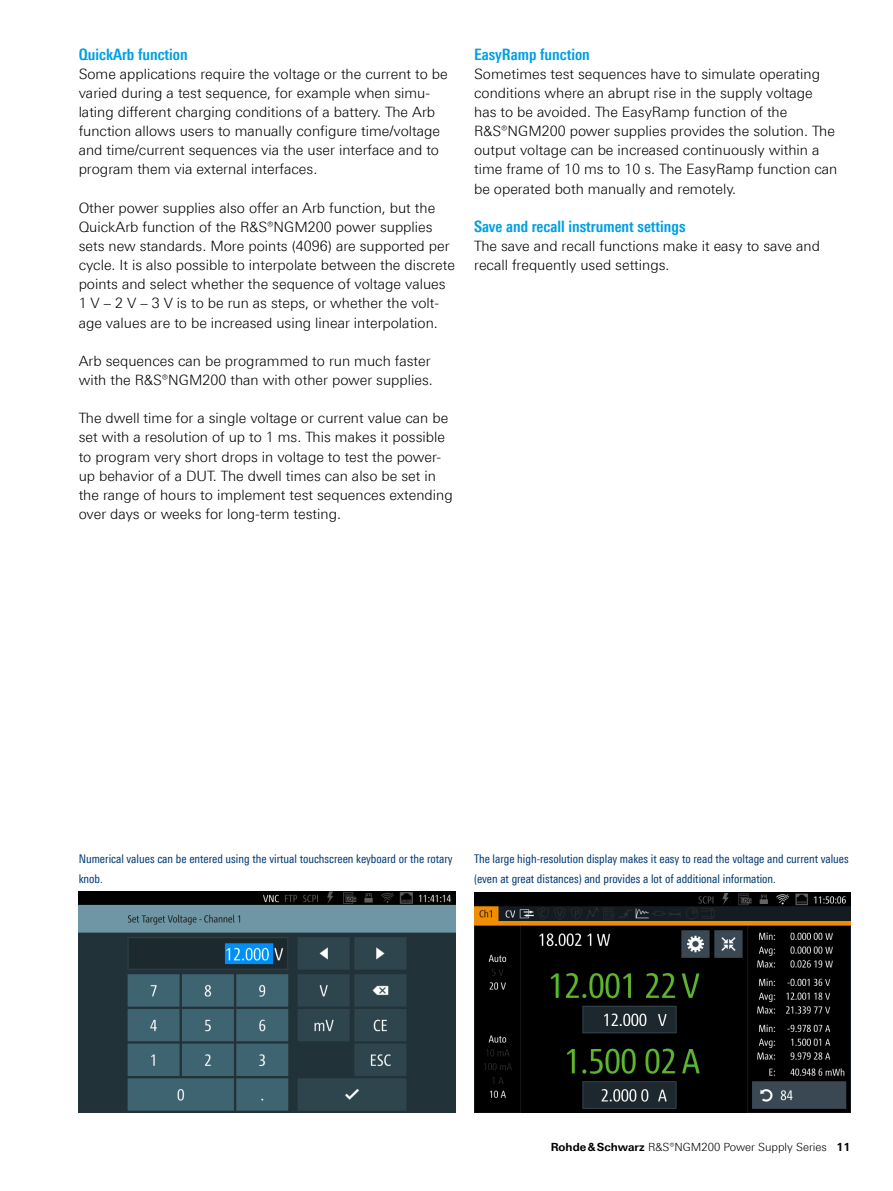
<style>
.page{position:relative;width:893px;height:1191px;background:#fff}
.page>*{position:absolute;margin:0;border:0;box-sizing:border-box;transform-origin:0 0}
.Absatzfett_cyan{font:700 15.75px "Linotype Univers 620 Cn";color:#009ee3}
.Haupttext{font:300 14.25px/19.2px "Linotype Univers 330";color:#000}
.Haupttext_ohne_Absta{font:300 14.25px/19.2px "Linotype Univers 330";color:#000}
.Bildunterschrift{font:12px/19.2px "Linotype Univers 420 Cn";color:#003973}
.t1{font:300 11.25px "Linotype Univers 330";color:#000}
.s1{font-family:"Linotype Univers 630";font-weight:700}
</style>
<div class="page">
<img style="left:474px;top:892px;width:376px;height:220px">
<img style="left:79px;top:892px;width:376px;height:220px">
<p class="Absatzfett_cyan" style="left:79px;top:45px;width:111px">QuickArb function</p>
<p class="Haupttext_ohne_Absta" style="left:79px;top:64px;width:371px">Some applications require the voltage or the current to be varied during a test sequence, for example when simu&shy;lating different charging conditions of a battery. The Arb function allows users to manually configure time/voltage and time/current sequences via the user interface and to program them via external interfaces.</p>
<p class="Haupttext" style="left:79px;top:198px;width:378px">Other power supplies also offer an Arb function, but the QuickArb function of the R&amp;S®NGM200 power supplies sets new standards. More points (4096) are supported per cycle. It is also possible to interpolate between the discrete points and select whether the sequence of voltage values 1 V – 2 V – 3 V is to be run as steps, or whether the volt&shy;age values are to be increased using linear interpolation.</p>
<p class="Haupttext" style="left:79px;top:351px;width:356px">Arb sequences can be programmed to run much faster with the R&amp;S®NGM200 than with other power supplies.</p>
<p class="Haupttext" style="left:79px;top:408px;width:376px">The dwell time for a single voltage or current value can be set with a resolution of up to 1 ms. This makes it possible to program very short drops in voltage to test the power&shy;up behavior of a DUT. The dwell times can also be set in the range of hours to implement test sequences extending over days or weeks for long-term testing.</p>
<p class="Absatzfett_cyan" style="left:474px;top:45px;width:117px">EasyRamp function</p>
<p class="Haupttext_ohne_Absta" style="left:474px;top:64px;width:365px">Sometimes test sequences have to simulate operating conditions where an abrupt rise in the supply voltage has to be avoided. The EasyRamp function of the R&amp;S®NGM200 power supplies provides the solution. The output voltage can be increased continuously within a time frame of 10 ms to 10 s. The EasyRamp function can be operated both manually and remotely.</p>
<p class="Absatzfett_cyan" style="left:474px;top:217px;width:213px">Save and recall instrument settings</p>
<p class="Haupttext_ohne_Absta" style="left:474px;top:236px;width:347px">The save and recall functions make it easy to save and recall frequently used settings.</p>
<p class="Bildunterschrift" style="left:79px;top:849px;width:376px">Numerical values can be entered using the virtual touchscreen keyboard or the rotary knob.</p>
<p class="Bildunterschrift" style="left:474px;top:849px;width:376px">The large high-resolution display makes it easy to read the voltage and current values (even at great distances) and provides a lot of additional information.</p>
<p class="t1" style="left:551px;top:1140px;width:301px"><span class="s1">Rohde&amp;Schwarz</span> R&amp;S®NGM200 Power Supply Series <span class="s1">11</span></p>
</div>
